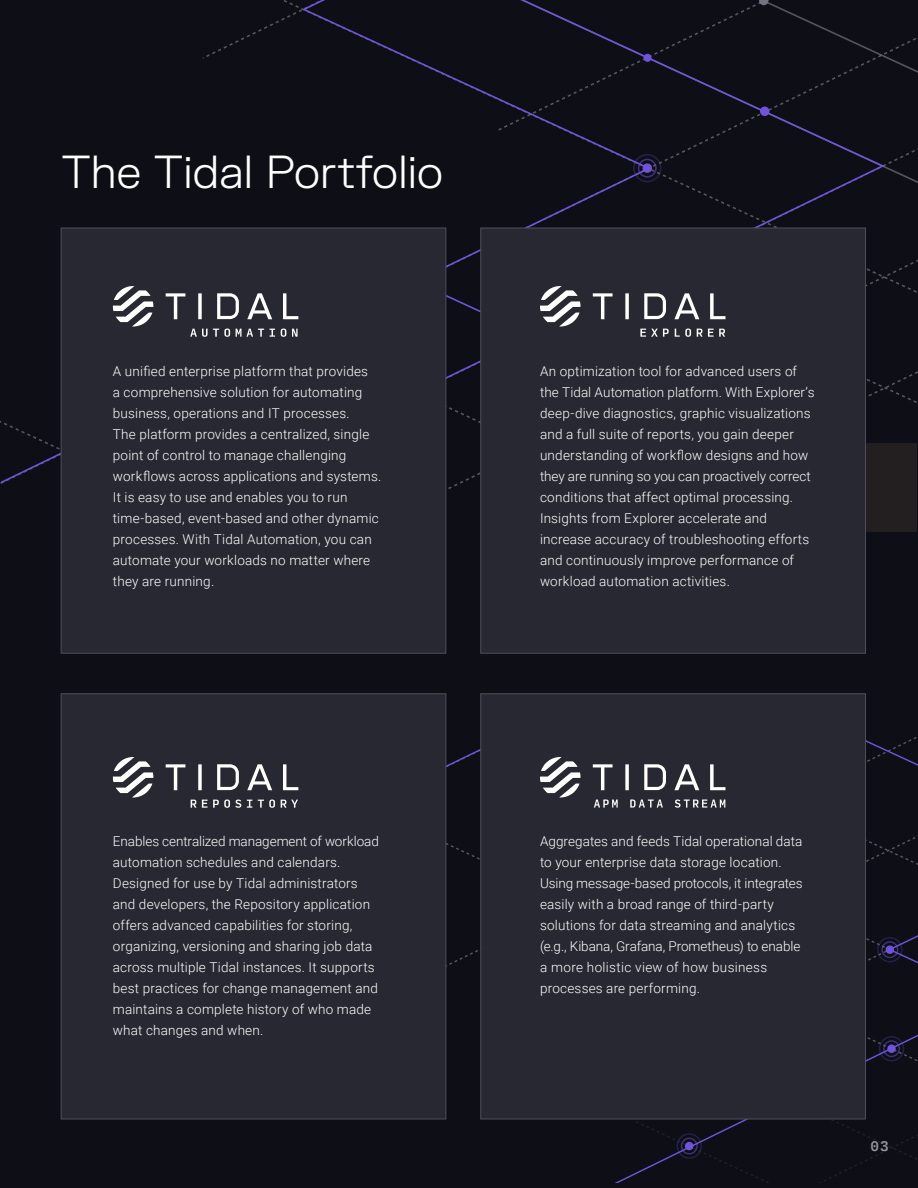
<style>
.page{position:relative;width:918px;height:1188px;background:#0e0f16}
.page>*{position:absolute;margin:0;border:0;box-sizing:border-box;transform-origin:0 0}
.Headline{font:300 45px "FK Grotesk";letter-spacing:-.01em;color:#fff}
.body_reverse_out{font:300 13.5px/21px "Roboto";letter-spacing:.015em;color:#fff}
.t1{font:500 13.5px "Input Mono";color:#96979d}
</style>
<div class="page">
<svg style="left:335px;top:59px;width:551px;height:221px"></svg>
<div style="left:643px;top:54px;width:9px;height:8px;background:#6f54db;border-radius:50%"></div>
<div style="left:643px;top:163px;width:9px;height:10px;background:#6f54db;border-radius:50%"></div>
<div style="left:633px;top:154px;width:28px;height:28px;border:2px solid #6f54db;border-radius:50%"></div>
<div style="left:638px;top:159px;width:19px;height:19px;border:2px solid #6f54db;border-radius:50%"></div>
<svg style="left:203px;top:0;width:713px;height:59px"></svg>
<div style="left:760px;top:107px;width:9px;height:9px;background:#6f54db;border-radius:50%"></div>
<div style="left:61px;top:228px;width:385px;height:426px;background:#272831;border:1px solid #4d4e57"></div>
<svg style="left:113px;top:286px;width:40px;height:41px"></svg>
<svg style="left:166px;top:293px;width:19px;height:26px"></svg>
<svg style="left:198px;top:293px;width:4px;height:26px"></svg>
<svg style="left:247px;top:293px;width:25px;height:26px"></svg>
<svg style="left:283px;top:293px;width:15px;height:26px"></svg>
<svg style="left:217px;top:293px;width:22px;height:26px"></svg>
<svg style="left:190px;top:329px;width:40px;height:8px"></svg>
<svg style="left:236px;top:329px;width:28px;height:8px"></svg>
<svg style="left:270px;top:329px;width:5px;height:8px"></svg>
<svg style="left:281px;top:329px;width:5px;height:8px"></svg>
<svg style="left:292px;top:329px;width:6px;height:8px"></svg>
<div style="left:61px;top:693px;width:385px;height:426px;background:#272831;border:1px solid #4d4e57"></div>
<svg style="left:113px;top:757px;width:40px;height:41px"></svg>
<svg style="left:166px;top:764px;width:19px;height:26px"></svg>
<svg style="left:198px;top:764px;width:4px;height:26px"></svg>
<svg style="left:247px;top:764px;width:25px;height:26px"></svg>
<svg style="left:283px;top:764px;width:15px;height:26px"></svg>
<svg style="left:217px;top:764px;width:22px;height:26px"></svg>
<svg style="left:191px;top:800px;width:50px;height:8px"></svg>
<svg style="left:247px;top:800px;width:5px;height:8px"></svg>
<svg style="left:258px;top:800px;width:17px;height:8px"></svg>
<svg style="left:281px;top:800px;width:17px;height:8px"></svg>
<div style="left:846px;top:443px;width:71px;height:88px;background:#231f20"></div>
<svg style="left:411px;top:694px;width:507px;height:489px"></svg>
<div style="left:480px;top:228px;width:386px;height:426px;background:#272831;border:1px solid #4d4e57"></div>
<svg style="left:540px;top:286px;width:41px;height:41px"></svg>
<svg style="left:593px;top:293px;width:20px;height:26px"></svg>
<svg style="left:625px;top:293px;width:4px;height:26px"></svg>
<svg style="left:674px;top:293px;width:25px;height:26px"></svg>
<svg style="left:710px;top:293px;width:15px;height:26px"></svg>
<svg style="left:644px;top:293px;width:22px;height:26px"></svg>
<svg style="left:640px;top:329px;width:29px;height:8px"></svg>
<svg style="left:675px;top:329px;width:16px;height:8px"></svg>
<svg style="left:697px;top:329px;width:28px;height:8px"></svg>
<p class="Headline" style="left:62px;top:140px;width:383px">The Tidal Portfolio</p>
<p class="body_reverse_out" style="left:113px;top:360px;width:270px">A unified enterprise platform that provides<br>a comprehensive solution for automating business, operations and IT processes.<br>The platform provides a centralized, single point of control to manage challenging workflows across applications and systems.<br>It is easy to use and enables you to run time-based, event-based and other dynamic processes. With Tidal Automation, you can automate your workloads no matter where they are running.</p>
<p class="body_reverse_out" style="left:540px;top:360px;width:276px">An optimization tool for advanced users of the Tidal Automation platform. With Explorer’s deep-dive diagnostics, graphic visualizations and a full suite of reports, you gain deeper understanding of workflow designs and how they are running so you can proactively correct conditions that affect optimal processing.<br>Insights from Explorer accelerate and increase accuracy of troubleshooting efforts and continuously improve performance of workload automation activities.</p>
<p class="body_reverse_out" style="left:113px;top:830px;width:268px">Enables centralized management of workload automation schedules and calendars.<br>Designed for use by Tidal administrators and developers, the Repository application offers advanced capabilities for storing, organizing, versioning and sharing job data across multiple Tidal instances. It supports best practices for change management and maintains a complete history of who made what changes and when.</p>
<p class="body_reverse_out" style="left:540px;top:830px;width:264px">Aggregates and feeds Tidal operational data to your enterprise data storage location.<br>Using message-based protocols, it integrates easily with a broad range of third-party solutions for data streaming and analytics (e.g., Kibana, Grafana, Prometheus) to enable a more holistic view of how business processes are performing.</p>
<p class="t1" style="left:870px;top:1134px;width:20px">03</p>
</div>
